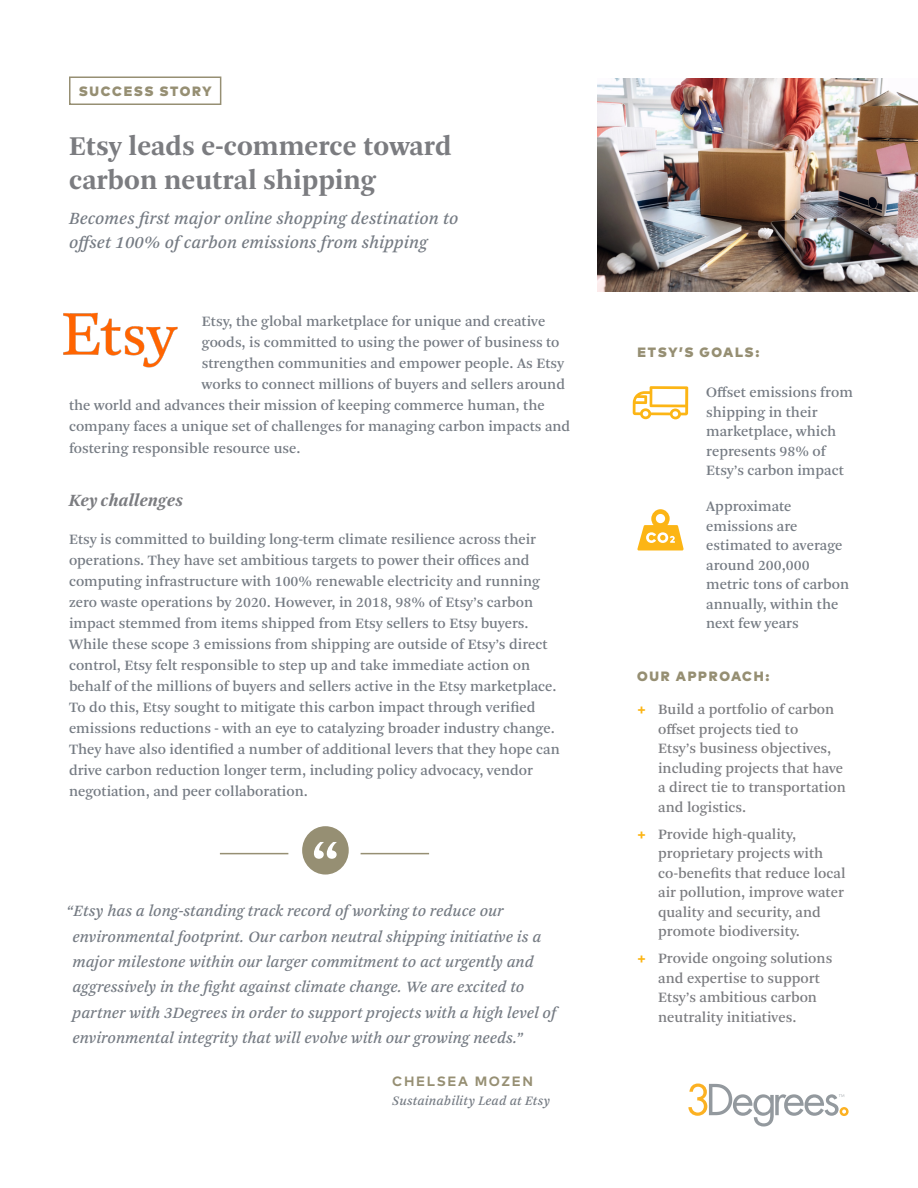
<style>
.page{position:relative;width:918px;height:1188px;background:#fff}
.page>*{position:absolute;margin:0;border:0;box-sizing:border-box;transform-origin:0 0}
.t1{font:700 28.5px/34.5px "Arnhem Pro";color:#7b7c80}
.t2{font:italic 18px/24px "Arnhem Pro";letter-spacing:.005em;color:#757b83}
.t3{font:italic 700 18px "Arnhem";letter-spacing:-.01em;color:#7b7c80}
.t4{font:italic 16.5px/25.5px "Arnhem Pro";color:#757b83}
.t5{font:15px/21px "Arnhem Pro";color:#757b83}
.t6{font:15px/19.5px "Arnhem Pro";color:#7b7c80}
.t7{font:900 13.5px "Mark OT";letter-spacing:.12em;color:#968f73}
.t8{font:italic 13.5px "Arnhem Pro";letter-spacing:.01em;color:#757b83}
.t9{font:700 13.5px "Mark OT";letter-spacing:.125em;color:#968f73}
.s1{font-family:"Mark OT";font-weight:700;color:#fcb515}
</style>
<div class="page">
<svg style="left:688px;top:1084px;width:161px;height:43px"></svg>
<div style="left:69px;top:76px;width:152px;height:29px;border:2px solid #968f73"></div>
<img style="left:598px;top:78px;width:320px;height:214px">
<img style="left:63px;top:312px;width:115px;height:56px">
<svg style="left:637px;top:509px;width:47px;height:41px"></svg>
<hr style="left:220px;top:853px;width:68px;height:1px;background:#968f73">
<hr style="left:361px;top:853px;width:68px;height:1px;background:#968f73">
<div style="left:302px;top:826px;width:47px;height:49px;background:#968f73;border-radius:50%"></div>
<svg style="left:314px;top:842px;width:23px;height:17px"></svg>
<svg style="left:633px;top:386px;width:55px;height:33px"></svg>
<p class="t7" style="left:79px;top:82px;width:134px">SUCCESS STORY</p>
<h1 class="t1" style="left:69px;top:129px;width:384px">Etsy leads e-commerce toward carbon neutral shipping</h1>
<p class="t2" style="left:69px;top:207px;width:391px">Becomes first major online shopping destination to offset 100% of carbon emissions from shipping</p>
<p class="t5" style="left:202px;top:310px;width:345px">Etsy, the global marketplace for unique and creative</p>
<p class="t5" style="left:202px;top:331px;width:359px">goods, is committed to using the power of business to</p>
<p class="t5" style="left:202px;top:352px;width:364px">strengthen communities and empower people. As Etsy</p>
<p class="t5" style="left:202px;top:373px;width:365px">works to connect millions of buyers and sellers around</p>
<p class="t5" style="left:69px;top:394px;width:477px">the world and advances their mission of keeping commerce human, the</p>
<p class="t5" style="left:69px;top:415px;width:503px">company faces a unique set of challenges for managing carbon impacts and</p>
<p class="t5" style="left:69px;top:438px;width:233px">fostering responsible resource use.</p>
<p class="t3" style="left:69px;top:490px;width:116px">Key challenges</p>
<p class="t5" style="left:69px;top:528px;width:492px">Etsy is committed to building long-term climate resilience across their operations. They have set ambitious targets to power their offices and computing infrastructure with 100% renewable electricity and running zero waste operations by 2020. However, in 2018, 98% of Etsy’s carbon impact stemmed from items shipped from Etsy sellers to Etsy buyers.<br>While these scope 3 emissions from shipping are outside of Etsy’s direct control, Etsy felt responsible to step up and take immediate action on behalf of the millions of buyers and sellers active in the Etsy marketplace.<br>To do this, Etsy sought to mitigate this carbon impact through verified emissions reductions - with an eye to catalyzing broader industry change.<br>They have also identified a number of additional levers that they hope can drive carbon reduction longer term, including policy advocacy, vendor negotiation, and peer collaboration.</p>
<p class="t4" style="left:72px;top:898px;width:485px;text-indent:-6px">“Etsy has a long-standing track record of working to reduce our environmental footprint. Our carbon neutral shipping initiative is a major milestone within our larger commitment to act urgently and aggressively in the fight against climate change. We are excited to partner with 3Degrees in order to support projects with a high level of environmental integrity that will evolve with our growing needs.”</p>
<p class="t9" style="left:392px;top:1072px;width:142px">CHELSEA MOZEN</p>
<p class="t8" style="left:392px;top:1092px;width:159px">Sustainability Lead at Etsy</p>
<p class="t7" style="left:638px;top:343px;width:123px">ETSY’S GOALS:</p>
<p class="t5" style="left:706px;top:383px;width:148px;line-height:19.5px">Offset emissions from shipping in their marketplace, which represents 98% of<br>Etsy’s carbon impact</p>
<p class="t5" style="left:706px;top:497px;width:144px;line-height:19.5px">Approximate emissions are estimated to average around 200,000 metric tons of carbon annually, within the next few years</p>
<p class="t7" style="left:637px;top:667px;width:134px">OUR APPROACH:</p>
<p class="t6" style="left:658px;top:700px;width:189px;text-indent:-21px"><span class="s1">+</span> Build a portfolio of carbon offset projects tied to<br>Etsy’s business objectives, including projects that have a direct tie to transportation and logistics.</p>
<p class="t6" style="left:658px;top:824px;width:189px;text-indent:-21px"><span class="s1">+</span> Provide high-quality, proprietary projects with co-benefits that reduce local air pollution, improve water quality and security, and promote biodiversity.</p>
<p class="t6" style="left:658px;top:949px;width:176px;text-indent:-21px"><span class="s1">+</span> Provide ongoing solutions and expertise to support<br>Etsy’s ambitious carbon neutrality initiatives.</p>
</div>
